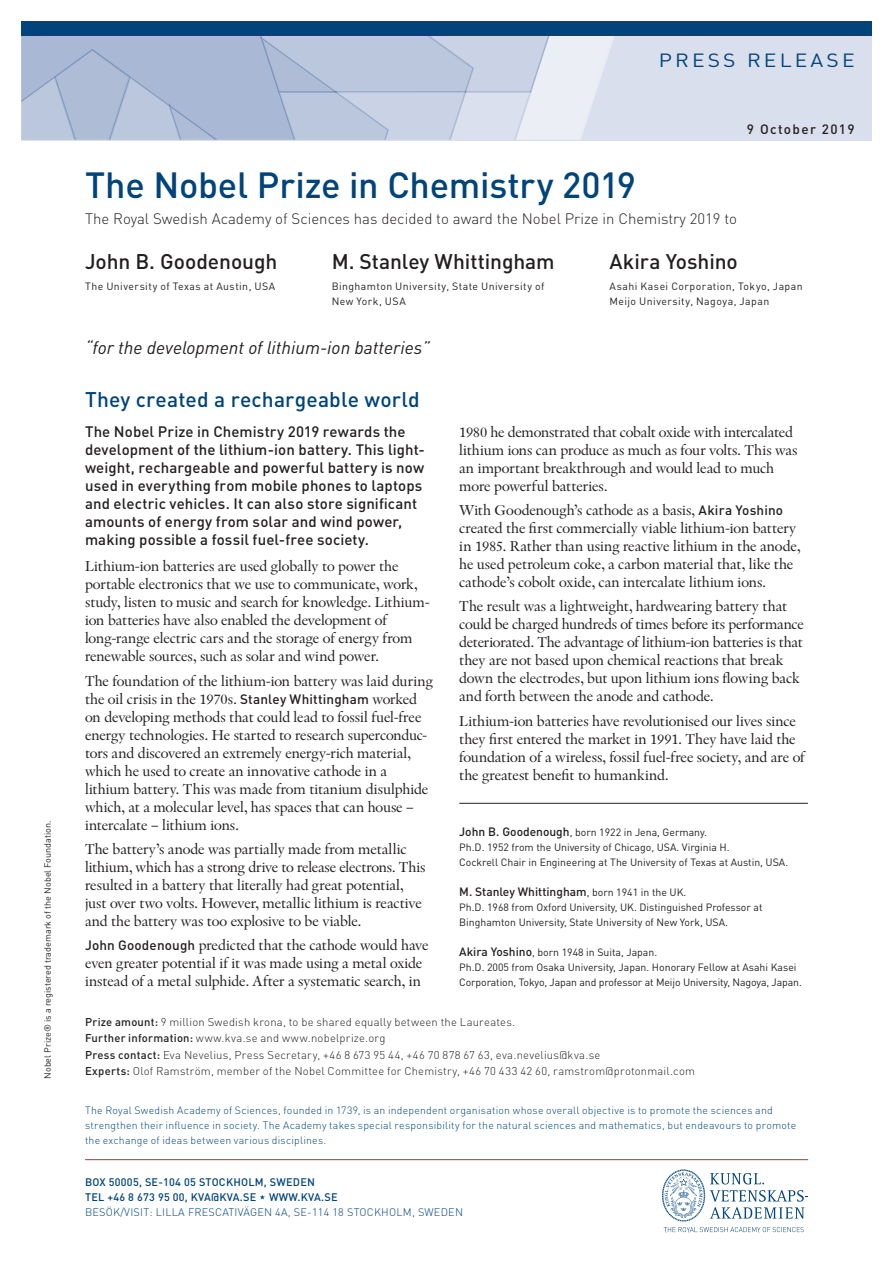
<style>
.page{position:relative;width:893px;height:1263px;background:#fff}
.page>*{position:absolute;margin:0;border:0;box-sizing:border-box;transform-origin:0 0}
.Huvudrubrik{font:500 36px "DIN Pro";letter-spacing:-.01em;color:#00447b}
.Pristagare{font:500 21px "DIN Pro";letter-spacing:-.005em;color:#231f20}
.Textblock__rubrik{font:500 21px "DIN Pro";letter-spacing:.005em;color:#00447b}
.Sidhuvud__pressmedd{font:18.9px "DIN Pro";letter-spacing:.15em;color:#00447b;scale:1.11 1}
.Prismotivering{font:italic 18px "DIN Pro";color:#231f20}
.Textblock__brödtext{font:15px/18px "Indigo Twenty";letter-spacing:-.01em;color:#231f20}
.Textblock__ingress{font:500 15px/18px "DIN Pro";letter-spacing:.005em;color:#231f20}
.Underrubrik{font:300 15px "DIN Pro";color:#231f20}
.Sidhuvud__datum{font:500 13.5px "DIN Pro";letter-spacing:.1em;color:#231f20}
.Pristagarinfo__biogr{font:500 12px "DIN Pro";color:#231f20}
.Prissumma___mer_info{font:300 11.25px/16.5px "DIN Pro";letter-spacing:.02em;color:#231f20}
.Adress{font:500 10.8px "DIN Pro";letter-spacing:.02em;color:#00447b}
.Adress-2{font:300 10.8px "DIN Pro";letter-spacing:.02em;color:#00447b}
.Pristagarinfo__biogr-2{font:10.5px/15px "DIN Pro";color:#231f20}
.Boilerplate{font:300 10.5px/15px "DIN Pro";letter-spacing:.02em;color:#00447b}
.Pristagarens_univ{font:10.5px/15px "DIN Pro";letter-spacing:.045em;color:#231f20}
.Finstilt{font:9px "DIN Pro";color:#231f20}
.s1{font-family:"DIN Pro";font-weight:500;font-size:13.5px}
.s2{font-weight:500;font-size:12px}
.s3{font-weight:400;font-size:10.5px}
.s4{font-weight:500}
</style>
<div class="page">
<div style="left:21px;top:21px;width:851px;height:119px;background:#d9dfec"></div>
<svg style="left:21px;top:36px;width:593px;height:104px"></svg>
<div style="left:21px;top:21px;width:851px;height:15px;background:#00447b"></div>
<svg style="left:664px;top:1227px;width:140px;height:5px"></svg>
<svg style="left:662px;top:1169px;width:145px;height:52px"></svg>
<hr style="left:85px;top:1159px;width:723px;height:1px;background:#e91938">
<hr style="left:459px;top:803px;width:349px;height:1px;background:#231f20">
<p class="Finstilt" style="left:41px;top:1079px;width:259px;rotate:-90deg">Nobel Prize® is a registered trademark of the Nobel Foundation.</p>
<p class="Sidhuvud__pressmedd" style="left:659px;top:47px;width:178px">PRESS RELEASE</p>
<p class="Sidhuvud__datum" style="left:747px;top:120px;width:109px">9 October 2019</p>
<p class="Huvudrubrik" style="left:85px;top:160px;width:552px">The Nobel Prize in Chemistry 2019</p>
<p class="Underrubrik" style="left:85px;top:208px;width:653px">The Royal Swedish Academy of Sciences has decided to award the Nobel Prize in Chemistry 2019 to</p>
<p class="Pristagare" style="left:85px;top:247px;width:194px">John B. Goodenough</p>
<p class="Pristagarens_univ" style="left:85px;top:278px;width:192px">The University of Texas at Austin, USA</p>
<p class="Pristagare" style="left:332px;top:247px;width:225px">M. Stanley Whittingham</p>
<p class="Pristagarens_univ" style="left:332px;top:278px;width:214px">Binghamton University, State University of<br>New York, USA</p>
<p class="Prismotivering" style="left:85px;top:336px;width:346px">“for the development of lithium-ion batteries”</p>
<p class="Textblock__rubrik" style="left:85px;top:385px;width:336px">They created a rechargeable world</p>
<p class="Pristagare" style="left:609px;top:247px;width:130px">Akira Yoshino</p>
<p class="Pristagarens_univ" style="left:609px;top:278px;width:195px">Asahi Kasei Corporation, Tokyo, Japan<br>Meijo University, Nagoya, Japan</p>
<p class="Textblock__brödtext" style="left:459px;top:422px;width:340px">1980 he demonstrated that cobalt oxide with intercalated lithium ions can produce as much as four volts. This was an important breakthrough and would lead to much more powerful batteries.</p>
<p class="Textblock__brödtext" style="left:459px;top:501px;width:343px">With Goodenough’s cathode as a basis, <span class="s1">Akira Yoshino </span>created the first commercially viable lithium-ion battery in 1985. Rather than using reactive lithium in the anode, he used petroleum coke, a carbon material that, like the cathode’s cobolt oxide, can intercalate lithium ions.</p>
<p class="Textblock__brödtext" style="left:459px;top:597px;width:346px">The result was a lightweight, hardwearing battery that could be charged hundreds of times before its performance deteriorated. The advantage of lithium-ion batteries is that they are not based upon chemical reactions that break down the electrodes, but upon lithium ions flowing back and forth between the anode and cathode.</p>
<p class="Textblock__brödtext" style="left:459px;top:712px;width:347px">Lithium-ion batteries have revolutionised our lives since they first entered the market in 1991. They have laid the foundation of a wireless, fossil fuel-free society, and are of the greatest benefit to humankind.</p>
<p class="Textblock__ingress" style="left:85px;top:422px;width:341px">The Nobel Prize in Chemistry 2019 rewards the development of the lithium-ion battery. This light&shy;weight, rechargeable and powerful battery is now used in everything from mobile phones to laptops and electric vehicles. It can also store significant amounts of energy from solar and wind power, making possible a fossil fuel-free society.</p>
<p class="Textblock__brödtext" style="left:85px;top:557px;width:346px">Lithium-ion batteries are used globally to power the portable electronics that we use to communicate, work, study, listen to music and search for knowledge. Lithium&shy;ion batteries have also enabled the development of long-range electric cars and the storage of energy from renewable sources, such as solar and wind power.</p>
<p class="Textblock__brödtext" style="left:85px;top:671px;width:349px">The foundation of the lithium-ion battery was laid during the oil crisis in the 1970s. <span class="s1">Stanley Whittingham</span> worked on developing methods that could lead to fossil fuel-free energy technologies. He started to research superconduc&shy;tors and discovered an extremely energy-rich material, which he used to create an innovative cathode in a lithium battery. This was made from titanium disulphide which, at a molecular level, has spaces that can house – intercalate – lithium ions.</p>
<p class="Textblock__brödtext" style="left:85px;top:840px;width:342px">The battery’s anode was partially made from metallic lithium, which has a strong drive to release electrons. This resulted in a battery that literally had great potential, just over two volts. However, metallic lithium is reactive and the battery was too explosive to be viable.</p>
<p class="Textblock__brödtext" style="left:85px;top:936px;width:345px"><span class="s1">John Goodenough</span> predicted that the cathode would have even greater potential if it was made using a metal oxide instead of a metal sulphide. After a systematic search, in</p>
<p class="Pristagarinfo__biogr-2" style="left:459px;top:824px;width:330px"><span class="s2">John B. Goodenough</span>, born 1922 in Jena, Germany.<br>Ph.D. 1952 from the University of Chicago, USA. Virginia H.<br>Cockrell Chair in Engineering at The University of Texas at Austin, USA.</p>
<p class="Pristagarinfo__biogr" style="left:459px;top:883px;width:229px">M. Stanley Whittingham<span class="s3">, born 1941 in the UK.</span></p>
<p class="Pristagarinfo__biogr-2" style="left:459px;top:899px;width:305px">Ph.D. 1968 from Oxford University, UK. Distinguished Professor at<br>Binghamton University, State University of New York, USA.</p>
<p class="Pristagarinfo__biogr-2" style="left:459px;top:944px;width:344px"><span class="s2">Akira Yoshino</span>, born 1948 in Suita, Japan.<br>Ph.D. 2005 from Osaka University, Japan. Honorary Fellow at Asahi Kasei<br>Corporation, Tokyo, Japan and professor at Meijo University, Nagoya, Japan.</p>
<p class="Prissumma___mer_info" style="left:85px;top:1013px;width:432px"><span class="s4">Prize amount:</span> 9 million Swedish krona, to be shared equally between the Laureates.<br><span class="s4">Further information:</span> www.kva.se and www.nobelprize.org</p>
<p class="Prissumma___mer_info" style="left:85px;top:1046px;width:517px"><span class="s4">Press contact:</span> Eva Nevelius, Press Secretary, +46 8 673 95 44, +46 70 878 67 63, eva.nevelius@kva.se</p>
<p class="Prissumma___mer_info" style="left:85px;top:1063px;width:611px"><span class="s4">Experts:</span> Olof Ramström, member of the Nobel Committee for Chemistry, +46 70 433 42 60, ramstrom@protonmail.com</p>
<p class="Boilerplate" style="left:85px;top:1102px;width:713px">The Royal Swedish Academy of Sciences, founded in 1739, is an independent organisation whose overall objective is to promote the sciences and strengthen their influence in society. The Academy takes special responsibility for the natural sciences and mathematics, but endeavours to promote the exchange of ideas between various disciplines.</p>
<p class="Adress" style="left:85px;top:1175px;width:232px">BOX 50005, SE-104 05 STOCKHOLM, SWEDEN</p>
<p class="Adress" style="left:85px;top:1190px;width:254px">TEL +46 8 673 95 00, KVA@KVA.SE WWW.KVA.SE</p>
<p class="Adress-2" style="left:85px;top:1205px;width:379px">BESÖK/VISIT: LILLA FRESCATIVÄGEN 4A, SE-114 18 STOCKHOLM, SWEDEN</p>
</div>
